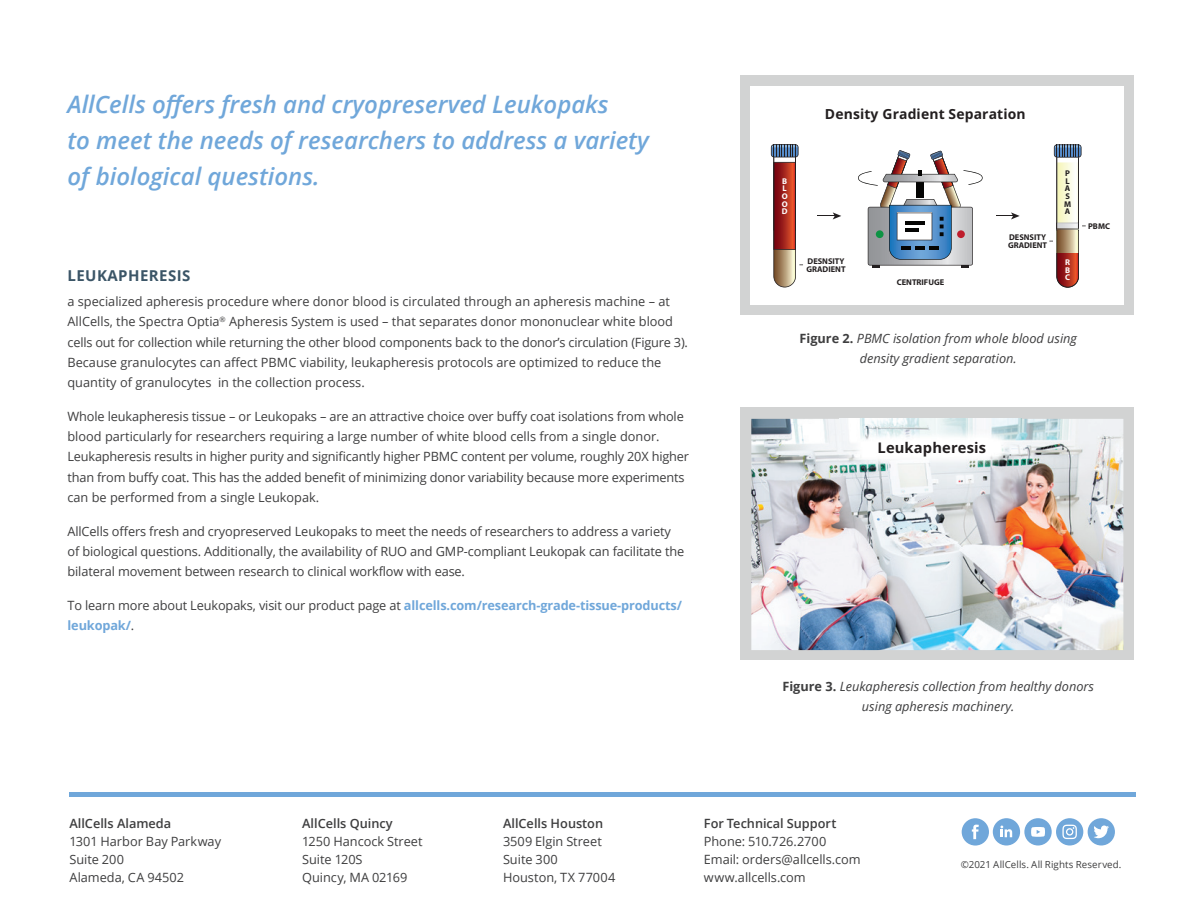
<style>
.page{position:relative;width:1188px;height:918px;background:#fff}
.page>*{position:absolute;margin:0;border:0;box-sizing:border-box;transform-origin:0 0}
.t1{font:italic 600 24px/36px "Open Sans";color:#70a7da}
.t2{font:700 15px "Open Sans";letter-spacing:.03em;color:#3b5567}
.t3{font:700 14.7px "Open Sans";letter-spacing:.01em;color:#231f20}
.t4{font:700 13.95px "Open Sans";letter-spacing:.01em;color:#231f20}
.t5{font:12.75px/20.2px "Open Sans";letter-spacing:-.01em;color:#3e3e3f}
.t6{font:italic 12.75px/19.5px "Open Sans";color:#3e3e3f;text-align:center}
.t7{font:700 12.75px/20.2px "Open Sans";letter-spacing:-.01em;color:#70a7da}
.t8{font:600 12.75px "Open Sans";color:#3e3e3f}
.t9{font:9.75px "Open Sans";letter-spacing:.01em;color:#3e3e3f}
.t10{font:700 8.4px/7.6px "Myriad Pro";color:#231f20}
.t11{font:700 8.4px/7.6px "Myriad Pro";color:#fff;text-align:justify}
.s1{font-weight:400;color:#3e3e3f}
.s2{font-weight:700;font-style:normal}
</style>
<div class="page">
<div style="left:740px;top:76px;width:394px;height:239px;background:#d2d3d3"></div>
<div style="left:751px;top:86px;width:373px;height:219px;background:#fff"></div>
<svg style="left:817px;top:212px;width:24px;height:7px"></svg>
<svg style="left:996px;top:212px;width:24px;height:7px"></svg>
<svg style="left:858px;top:150px;width:125px;height:118px"></svg>
<svg style="left:1049px;top:144px;width:37px;height:144px"></svg>
<svg style="left:771px;top:144px;width:32px;height:143px"></svg>
<div style="left:740px;top:408px;width:394px;height:252px;background:#d2d3d3"></div>
<img style="left:751px;top:419px;width:372px;height:231px">
<img style="left:840px;top:418px;width:182px;height:61px">
<hr style="left:69px;top:792px;width:1067px;height:4px;background:#70a7da">
<div style="left:962px;top:818px;width:27px;height:28px;background:#70a7da;border-radius:50%"></div>
<svg style="left:972px;top:825px;width:7px;height:14px"></svg>
<div style="left:1088px;top:818px;width:27px;height:28px;background:#70a7da;border-radius:50%"></div>
<svg style="left:1094px;top:825px;width:15px;height:13px"></svg>
<div style="left:1024px;top:818px;width:28px;height:28px;background:#70a7da;border-radius:50%"></div>
<div style="left:993px;top:818px;width:27px;height:28px;background:#70a7da;border-radius:50%"></div>
<svg style="left:1000px;top:826px;width:12px;height:11px"></svg>
<svg style="left:1031px;top:827px;width:14px;height:10px"></svg>
<div style="left:1056px;top:818px;width:27px;height:28px;background:#70a7da;border-radius:50%"></div>
<svg style="left:1062px;top:825px;width:15px;height:14px"></svg>
<p class="t1" style="left:68px;top:86px;width:583px">AllCells offers fresh and cryopreserved Leukopaks<br>to meet the needs of researchers to address a variety of biological questions.</p>
<p class="t2" style="left:68px;top:265px;width:125px">LEUKAPHERESIS</p>
<p class="t5" style="left:68px;top:291px;width:622px">a specialized apheresis procedure where donor blood is circulated through an apheresis machine – at AllCells, the Spectra Optia<sup>®</sup> Apheresis System is used – that separates donor mononuclear white blood cells out for collection while returning the other blood components back to the donor’s circulation (Figure 3).<br>Because granulocytes can affect PBMC viability, leukapheresis protocols are optimized to reduce the quantity of granulocytes in the collection process.</p>
<p class="t5" style="left:68px;top:406px;width:623px">Whole leukapheresis tissue – or Leukopaks – are an attractive choice over buffy coat isolations from whole blood particularly for researchers requiring a large number of white blood cells from a single donor.<br>Leukapheresis results in higher purity and significantly higher PBMC content per volume, roughly 20X higher than from buffy coat. This has the added benefit of minimizing donor variability because more experiments can be performed from a single Leukopak.</p>
<p class="t5" style="left:68px;top:521px;width:618px">AllCells offers fresh and cryopreserved Leukopaks to meet the needs of researchers to address a variety of biological questions. Additionally, the availability of RUO and GMP-compliant Leukopak can facilitate the bilateral movement between research to clinical workflow with ease.</p>
<p class="t7" style="left:68px;top:595px;width:616px"><span class="s1">To learn more about Leukopaks, visit our product page at</span> allcells.com/research-grade-tissue-products/ leukopak/<span class="s1">.</span></p>
<p class="t11" style="left:782px;top:177px;width:7px">B L O O D</p>
<p class="t4" style="left:825px;top:104px;width:202px">Density Gradient Separation</p>
<p class="t10" style="left:806px;top:257px;width:41px;line-height:8.4px">DESNSITY<br>GRADIENT</p>
<p class="t10" style="left:897px;top:278px;width:49px">CENTRIFUGE</p>
<p class="t10" style="left:1008px;top:232px;width:41px;line-height:8.4px">DESNSITY<br>GRADIENT</p>
<p class="t10" style="left:1064px;top:169px;width:9px">P<br>L<br>A<br>S<br>M<br>A</p>
<p class="t11" style="left:1065px;top:258px;width:7px">R B C</p>
<p class="t10" style="left:1088px;top:222px;width:23px">PBMC</p>
<p class="t6" style="left:799px;top:329px;width:279px"><span class="s2">Figure 2.</span> PBMC isolation from whole blood using density gradient separation.</p>
<p class="t3" style="left:878px;top:437px;width:110px">Leukapheresis</p>
<p class="t6" style="left:782px;top:677px;width:313px"><span class="s2">Figure 3.</span> Leukapheresis collection from healthy donors using apheresis machinery.</p>
<p class="t8" style="left:69px;top:815px;width:103px">AllCells Alameda</p>
<p class="t5" style="left:69px;top:831px;width:153px">1301 Harbor Bay Parkway</p>
<p class="t5" style="left:69px;top:849px;width:56px">Suite 200</p>
<p class="t5" style="left:69px;top:867px;width:116px">Alameda, CA 94502</p>
<p class="t8" style="left:302px;top:815px;width:92px">AllCells Quincy</p>
<p class="t5" style="left:302px;top:831px;width:122px">1250 Hancock Street</p>
<p class="t5" style="left:302px;top:849px;width:62px">Suite 120S</p>
<p class="t5" style="left:302px;top:867px;width:107px">Quincy, MA 02169</p>
<p class="t8" style="left:503px;top:815px;width:102px">AllCells Houston</p>
<p class="t5" style="left:503px;top:832px;width:100px;line-height:18px">3509 Elgin Street<br>Suite 300</p>
<p class="t5" style="left:503px;top:867px;width:114px">Houston, TX 77004</p>
<p class="t8" style="left:704px;top:815px;width:134px">For Technical Support</p>
<p class="t5" style="left:704px;top:831px;width:124px">Phone: 510.726.2700</p>
<p class="t5" style="left:704px;top:849px;width:158px">Email: orders@allcells.com</p>
<p class="t5" style="left:704px;top:867px;width:103px">www.allcells.com</p>
<p class="t9" style="left:961px;top:858px;width:162px">©2021 AllCells. All Rights Reserved.</p>
</div>
